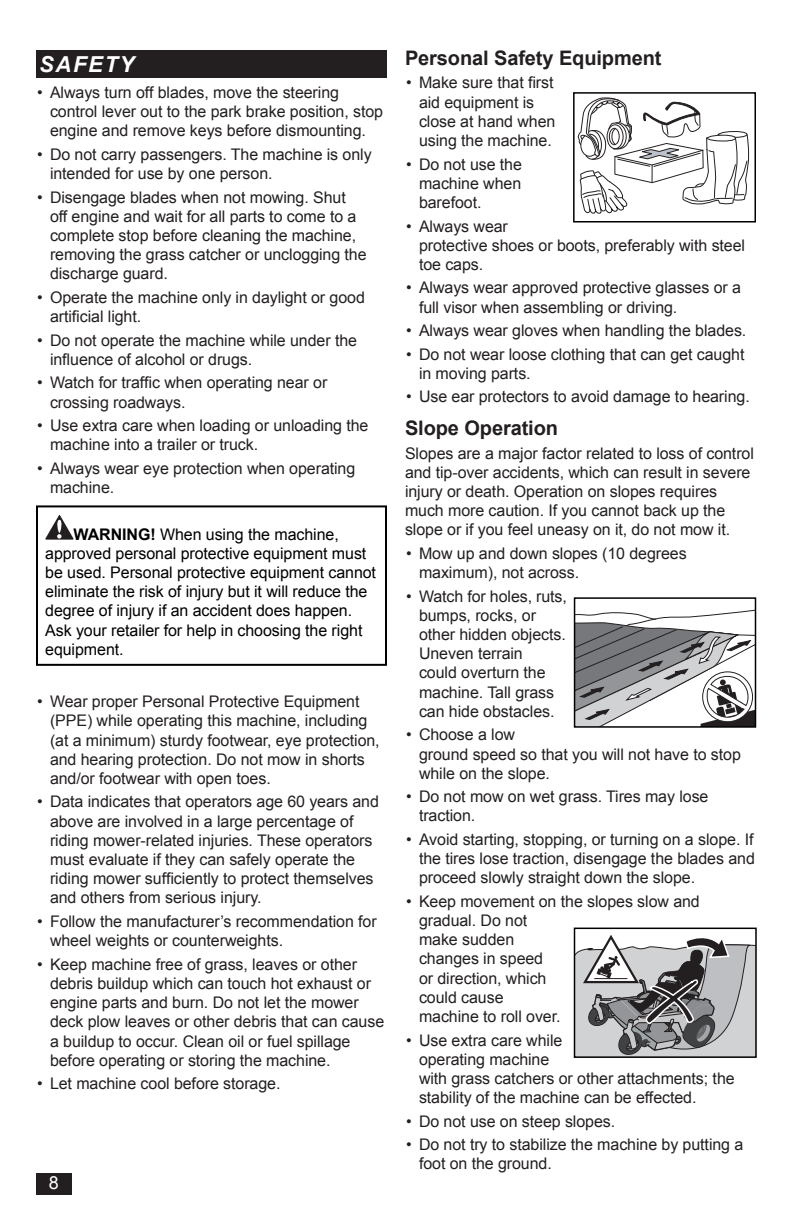
<style>
.page{position:relative;width:792px;height:1224px;background:#fff}
.page>*{position:absolute;margin:0;border:0;box-sizing:border-box;transform-origin:0 0}
.t1{font:italic 700 22px "Arial";letter-spacing:.075em;color:#fff}
.Head_10{font:700 20px "Arial";letter-spacing:-.005em;color:#231f20}
.t2{font:18px "Arial";color:#fff}
.Body_Text{font:16px/19.2px "Arial";letter-spacing:-.005em;color:#231f20}
.Warning{font:16px/19.2px "Arial";letter-spacing:-.005em;color:#000}
.s1{font-weight:700}
</style>
<div class="page">
<svg style="left:577px;top:610px;width:176px;height:115px"></svg>
<div style="left:574px;top:597px;width:182px;height:131px;border:2px solid #000"></div>
<svg style="left:577px;top:935px;width:177px;height:120px;background:#a6a6a7"></svg>
<hr style="left:594px;top:978px;width:33px;height:1px;background:#231f20">
<div style="left:574px;top:928px;width:183px;height:130px;border:2px solid #000"></div>
<svg style="left:578px;top:97px;width:171px;height:117px"></svg>
<div style="left:573px;top:92px;width:183px;height:131px;border:2px solid #000"></div>
<svg style="left:45px;top:515px;width:29px;height:25px"></svg>
<div style="left:36px;top:505px;width:351px;height:161px;border:2px solid #000"></div>
<div style="left:36px;top:1174px;width:35px;height:21px;background:#231f20"></div>
<div style="left:36px;top:50px;width:351px;height:28px;background:#231f20"></div>
<h1 class="t1" style="left:39px;top:50px;width:97px">SAFETY</h1>
<p class="Body_Text" style="left:50px;top:83px;width:335px;text-indent:-13px">• Always turn off blades, move the steering control lever out to the park brake position, stop engine and remove keys before dismounting.</p>
<p class="Body_Text" style="left:50px;top:145px;width:323px;text-indent:-13px">• Do not carry passengers. The machine is only intended for use by one person.</p>
<p class="Body_Text" style="left:50px;top:188px;width:318px;text-indent:-13px">• Disengage blades when not mowing. Shut off engine and wait for all parts to come to a complete stop before cleaning the machine, removing the grass catcher or unclogging the discharge guard.</p>
<p class="Body_Text" style="left:50px;top:288px;width:316px;text-indent:-13px">• Operate the machine only in daylight or good artificial light.</p>
<p class="Body_Text" style="left:50px;top:331px;width:309px;text-indent:-13px">• Do not operate the machine while under the influence of alcohol or drugs.</p>
<p class="Body_Text" style="left:50px;top:373px;width:279px;text-indent:-13px">• Watch for traffic when operating near or crossing roadways.</p>
<p class="Body_Text" style="left:50px;top:416px;width:320px;text-indent:-13px">• Use extra care when loading or unloading the machine into a trailer or truck.</p>
<p class="Body_Text" style="left:50px;top:459px;width:307px;text-indent:-13px">• Always wear eye protection when operating machine.</p>
<p class="Warning" style="left:45px;top:525px;width:332px;text-indent:28px"><span class="s1">WARNING!</span> When using the machine, approved personal protective equipment must be used. Personal protective equipment cannot eliminate the risk of injury but it will reduce the degree of injury if an accident does happen.<br>Ask your retailer for help in choosing the right equipment.</p>
<p class="Body_Text" style="left:50px;top:692px;width:331px;text-indent:-13px">• Wear proper Personal Protective Equipment (PPE) while operating this machine, including (at a minimum) sturdy footwear, eye protection, and hearing protection. Do not mow in shorts and/or footwear with open toes.</p>
<p class="Body_Text" style="left:50px;top:792px;width:331px;text-indent:-13px">• Data indicates that operators age 60 years and above are involved in a large percentage of riding mower-related injuries. These operators must evaluate if they can safely operate the riding mower sufficiently to protect themselves and others from serious injury.</p>
<p class="Body_Text" style="left:50px;top:912px;width:328px;text-indent:-13px">• Follow the manufacturer’s recommendation for wheel weights or counterweights.</p>
<p class="Body_Text" style="left:50px;top:955px;width:336px;text-indent:-13px">• Keep machine free of grass, leaves or other debris buildup which can touch hot exhaust or engine parts and burn. Do not let the mower deck plow leaves or other debris that can cause a buildup to occur. Clean oil or fuel spillage before operating or storing the machine.</p>
<p class="Body_Text" style="left:37px;top:1074px;width:245px">• Let machine cool before storage.</p>
<p class="t2" style="left:49px;top:1171px;width:12px">8</p>
<p class="Head_10" style="left:405px;top:45px;width:258px">Personal Safety Equipment</p>
<p class="Body_Text" style="left:419px;top:73px;width:138px;text-indent:-13px">• Make sure that first aid equipment is close at hand when using the machine.</p>
<p class="Body_Text" style="left:419px;top:155px;width:105px;text-align:justify;text-indent:-13px">• Do not use the machine when barefoot.</p>
<p class="Body_Text" style="left:419px;top:216px;width:328px;text-indent:-13px">• Always wear<br>protective shoes or boots, preferably with steel toe caps.</p>
<p class="Body_Text" style="left:419px;top:278px;width:324px;text-indent:-13px">• Always wear approved protective glasses or a full visor when assembling or driving.</p>
<p class="Body_Text" style="left:406px;top:321px;width:342px">• Always wear gloves when handling the blades.</p>
<p class="Body_Text" style="left:419px;top:345px;width:327px;text-indent:-13px">• Do not wear loose clothing that can get caught in moving parts.</p>
<p class="Body_Text" style="left:406px;top:387px;width:345px">• Use ear protectors to avoid damage to hearing.</p>
<p class="Head_10" style="left:405px;top:415px;width:155px">Slope Operation</p>
<p class="Body_Text" style="left:405px;top:444px;width:350px">Slopes are a major factor related to loss of control and tip-over accidents, which can result in severe injury or death. Operation on slopes requires much more caution. If you cannot back up the slope or if you feel uneasy on it, do not mow it.</p>
<p class="Body_Text" style="left:419px;top:544px;width:269px;text-indent:-13px">• Mow up and down slopes (10 degrees maximum), not across.</p>
<p class="Body_Text" style="left:419px;top:587px;width:150px;text-indent:-13px">• Watch for holes, ruts, bumps, rocks, or other hidden objects.<br>Uneven terrain<br>could overturn the machine. Tall grass can hide obstacles.</p>
<p class="Body_Text" style="left:419px;top:725px;width:323px;text-indent:-13px">• Choose a low<br>ground speed so that you will not have to stop while on the slope.</p>
<p class="Body_Text" style="left:419px;top:787px;width:291px;text-indent:-13px">• Do not mow on wet grass. Tires may lose traction.</p>
<p class="Body_Text" style="left:419px;top:830px;width:337px;text-align:justify;text-indent:-13px">• Avoid starting, stopping, or turning on a slope. If the tires lose traction, disengage the blades and proceed slowly straight down the slope.</p>
<p class="Body_Text" style="left:419px;top:892px;width:282px;text-indent:-13px">• Keep movement on the slopes slow and gradual. Do not<br>make sudden<br>changes in speed<br>or direction, which<br>could cause<br>machine to roll over.</p>
<p class="Body_Text" style="left:419px;top:1031px;width:317px;text-indent:-13px">• Use extra care while<br>operating machine<br>with grass catchers or other attachments; the stability of the machine can be effected.</p>
<p class="Body_Text" style="left:406px;top:1112px;width:211px">• Do not use on steep slopes.</p>
<p class="Body_Text" style="left:419px;top:1135px;width:326px;text-indent:-13px">• Do not try to stabilize the machine by putting a foot on the ground.</p>
</div>
